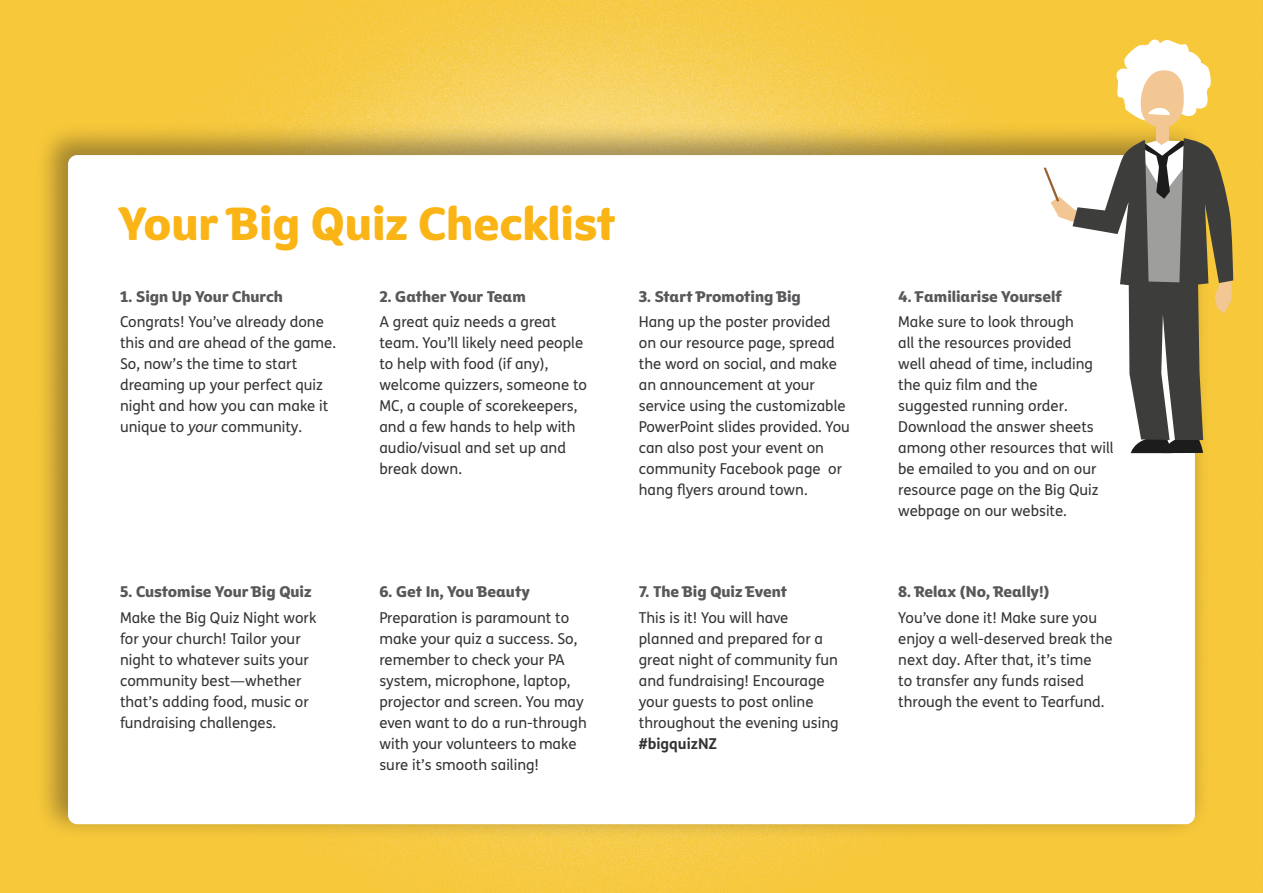
<style>
.page{position:relative;width:1263px;height:893px;background:#fff}
.page>*{position:absolute;margin:0;border:0;box-sizing:border-box;transform-origin:0 0}
.t1{font:45px "Tearfund Sans";color:#fbb416}
.t2{font:15px/21px "FS Me";color:#333}
.t3{font:15px "Tearfund Sans";color:#57585a}
.t4{font:700 15px "FS Me";color:#333}
.s1{font-style:italic}
</style>
<div class="page">
<img style="left:0;top:0;width:1263px;height:893px">
<div style="left:35px;top:122px;width:1176px;height:718px;background:#231f20;opacity:.4"></div>
<div style="left:68px;top:155px;width:1127px;height:669px;background:#fff;border-radius:9px"></div>
<div style="left:1156px;top:124px;width:12px;height:22px;background:#f2c794"></div>
<svg style="left:1114px;top:39px;width:99px;height:89px"></svg>
<svg style="left:1043px;top:138px;width:190px;height:315px"></svg>
<h1 class="t1" style="left:119px;top:182px;width:498px">Your Big Quiz Checklist</h1>
<p class="t3" style="left:120px;top:283px;width:164px">1. Sign Up Your Church</p>
<p class="t2" style="left:120px;top:311px;width:217px">Congrats! You’ve already done this and are ahead of the game.<br>So, now’s the time to start dreaming up your perfect quiz night and how you can make it unique to <span class="s1">your</span> community.</p>
<p class="t3" style="left:379px;top:283px;width:148px">2. Gather Your Team</p>
<p class="t2" style="left:379px;top:311px;width:209px">A great quiz needs a great team. You’ll likely need people to help with food (if any), welcome quizzers, someone to<br>MC, a couple of scorekeepers, and a few hands to help with audio/visual and set up and break down.</p>
<p class="t3" style="left:639px;top:283px;width:163px">3. Start Promoting Big</p>
<p class="t2" style="left:639px;top:311px;width:213px">Hang up the poster provided on our resource page, spread the word on social, and make an announcement at your service using the customizable<br>PowerPoint slides provided. You can also post your event on community Facebook page or hang flyers around town.</p>
<p class="t3" style="left:120px;top:578px;width:193px">5. Customise Your Big Quiz</p>
<p class="t2" style="left:120px;top:607px;width:198px">Make the Big Quiz Night work for your church! Tailor your night to whatever suits your community best—whether that’s adding food, music or fundraising challenges.</p>
<p class="t3" style="left:379px;top:578px;width:152px">6. Get In, You Beauty</p>
<p class="t2" style="left:379px;top:607px;width:209px">Preparation is paramount to make your quiz a success. So, remember to check your PA system, microphone, laptop, projector and screen. You may even want to do a run-through with your volunteers to make sure it’s smooth sailing!</p>
<p class="t3" style="left:639px;top:578px;width:150px">7. The Big Quiz Event</p>
<p class="t2" style="left:639px;top:607px;width:201px">This is it! You will have planned and prepared for a great night of community fun and fundraising! Encourage your guests to post online throughout the evening using</p>
<p class="t4" style="left:639px;top:732px;width:80px">#bigquizNZ</p>
<p class="t3" style="left:898px;top:283px;width:165px">4. Familiarise Yourself</p>
<p class="t2" style="left:898px;top:311px;width:217px">Make sure to look through<br>all the resources provided<br>well ahead of time, including the quiz film and the<br>suggested running order.<br>Download the answer sheets among other resources that will be emailed to you and on our resource page on the Big Quiz webpage on our website.</p>
<p class="t3" style="left:898px;top:578px;width:153px">8. Relax (No, Really!)</p>
<p class="t2" style="left:898px;top:607px;width:216px">You’ve done it! Make sure you enjoy a well-deserved break the next day. After that, it’s time<br>to transfer any funds raised through the event to Tearfund.</p>
</div>
